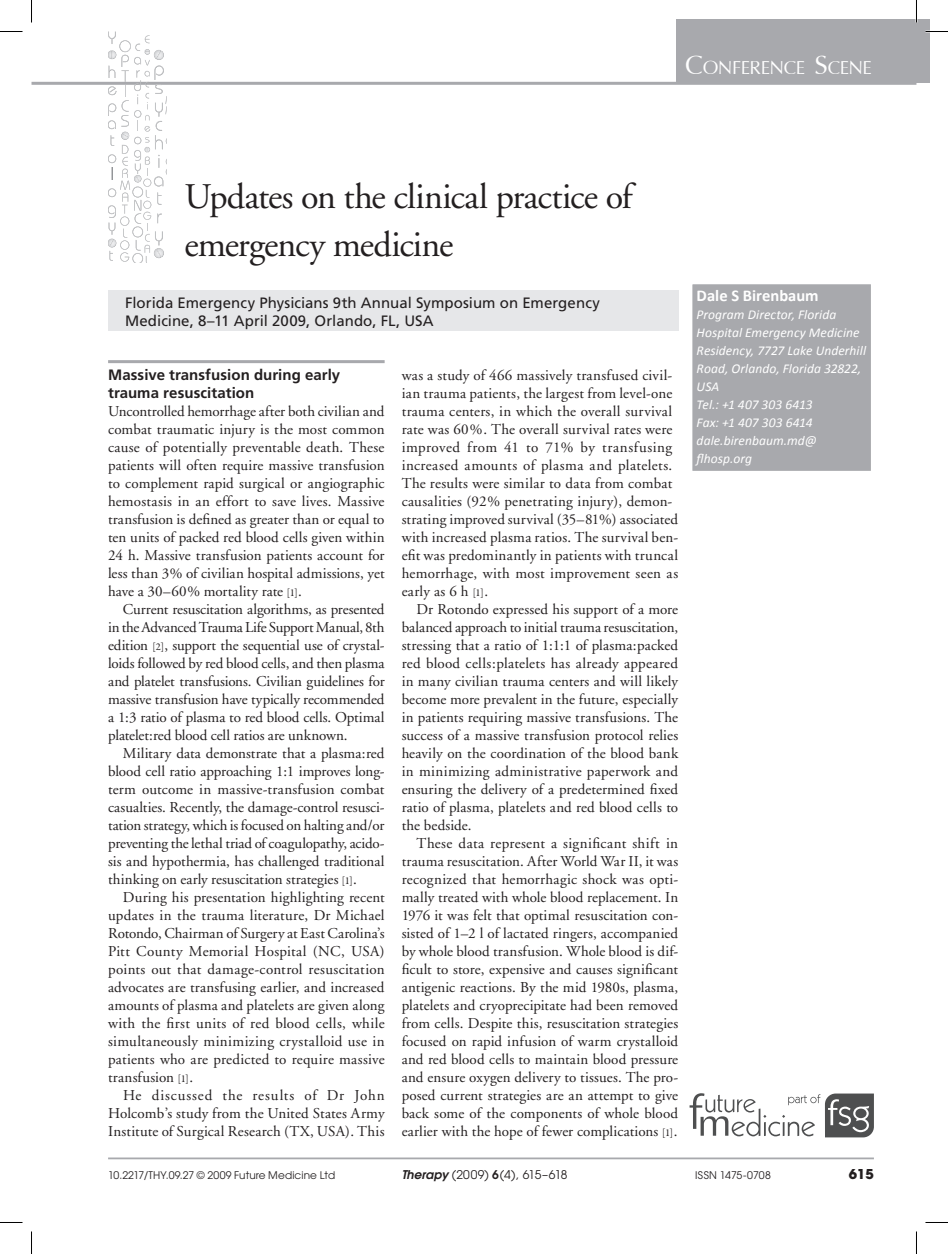
<style>
.page{position:relative;width:948px;height:1254px;background:#fff}
.page>*{position:absolute;margin:0;border:0;box-sizing:border-box;transform-origin:0 0}
.t1{font:36px/48px "Adobe Garamond";letter-spacing:-.025em;color:#231f20}
.t2{font:29.4px "Iris UPC";letter-spacing:-.02em;color:#fff}
.t3{font:700 16.5px "Calibri";color:#fff}
.t4{font:15px/18px "Adobe Garamond";letter-spacing:.01em;color:#231f20;text-align:justify}
.t5{font:15px/18px "Frutiger";letter-spacing:.005em;color:#231f20}
.t6{font:700 15px/18px "Frutiger";letter-spacing:.005em;color:#231f20}
.t7{font:italic 13.5px/18px "Calibri";letter-spacing:.005em;color:#fff}
.t8{font:700 13.5px "Avant Garde";color:#231f20}
.t9{font:12px "Avant Garde";letter-spacing:-.04em;color:#231f20}
.t10{font:10.5px "Avant Garde";letter-spacing:.01em;color:#231f20}
.s1{font-size:42px}
.s2{font-family:"Garamond Premr Pro";font-size:10.5px}
.s3{font-weight:600;font-style:italic}
.s4{font-weight:600}
</style>
<div class="page">
<hr style="left:108px;top:1157px;width:765px;height:2px;background:#a8a9ad">
<hr style="left:32px;top:82px;width:884px;height:3px;background:#a8a9ad">
<svg style="left:689px;top:1093px;width:184px;height:44px"></svg>
<svg style="left:108px;top:32px;width:59px;height:230px"></svg>
<hr style="left:108px;top:360px;width:276px;height:3px;background:#a8a9ad">
<div style="left:108px;top:289px;width:570px;height:41px;background:#e6e7e9"></div>
<div style="left:690px;top:283px;width:182px;height:189px;background:#a8a9ad"></div>
<div style="left:689px;top:281px;width:184px;height:193px;border:3px solid #fff"></div>
<div style="left:676px;top:19px;width:253px;height:64px;background:#a8a9ad"></div>
<hr style="left:915px;top:0;width:2px;height:23px;background:#fff">
<svg style="left:0;top:31px;width:22px;height:1px"></svg>
<svg style="left:925px;top:31px;width:22px;height:1px"></svg>
<svg style="left:0;top:1222px;width:22px;height:1px"></svg>
<svg style="left:925px;top:1222px;width:22px;height:1px"></svg>
<svg style="left:31px;top:0;width:1px;height:23px"></svg>
<svg style="left:31px;top:1231px;width:1px;height:23px"></svg>
<svg style="left:916px;top:0;width:1px;height:23px"></svg>
<svg style="left:916px;top:1231px;width:1px;height:23px"></svg>
<h1 class="t1" style="left:184px;top:174px;width:449px">Updates on the clinical practice of emergency medicine</h1>
<h2 class="t2" style="left:685px;top:46px;width:187px"><span class="s1">C</span>onference<span class="s1">RS</span>evi w</h2>
<h2 class="t2" style="left:827px;top:46px;width:46px">cene</h2>
<p class="t5" style="left:125px;top:294px;width:476px">Florida Emergency Physicians 9th Annual Symposium on Emergency<br>Medicine, 8–11 April 2009, Orlando, FL, USA</p>
<p class="t6" style="left:108px;top:366px;width:234px">Massive transfusion during early trauma resuscitation</p>
<p class="t4" style="left:108px;top:403px;width:278px">Uncontrolled hemorrhage after both civilian and combat traumatic injury is the most common cause of potentially preventable death. These patients will often require massive transfusion to complement rapid surgical or angiographic hemostasis in an effort to save lives. Massive transfusion is defined as greater than or equal to ten units of packed red blood cells given within 24 h. Massive transfusion patients account for less than 3% of civilian hospital admissions, yet have a 30–60% mortality rate <span class="s2">[1]</span>.</p>
<p class="t4" style="left:108px;top:601px;width:278px;text-indent:15px">Current resuscitation algorithms, as presented in the Advanced Trauma Life Support Manual, 8th edition <span class="s2">[2]</span>, support the sequential use of crystal&shy;loids followed by red blood cells, and then plasma and platelet transfusions. Civilian guidelines for massive transfusion have typically recommended a 1:3 ratio of plasma to red blood cells. Optimal platelet:red blood cell ratios are unknown.</p>
<p class="t4" style="left:108px;top:745px;width:278px;text-indent:15px">Military data demonstrate that a plasma:red blood cell ratio approaching 1:1 improves long&shy;term outcome in massive-transfusion combat casualties. Recently, the damage-control resusci&shy;tation strategy, which is focused on halting and/or preventing the lethal triad of coagulopathy, acido&shy;sis and hypothermia, has challenged traditional thinking on early resuscitation strategies <span class="s2">[1]</span>.</p>
<p class="t4" style="left:108px;top:889px;width:278px;text-indent:15px">During his presentation highlighting recent updates in the trauma literature, Dr Michael Rotondo, Chairman of Surgery at East Carolina’s Pitt County Memorial Hospital (NC, USA) points out that damage-control resuscitation advocates are transfusing earlier, and increased amounts of plasma and platelets are given along with the first units of red blood cells, while simultaneously minimizing crystalloid use in patients who are predicted to require massive transfusion <span class="s2">[1]</span>.</p>
<p class="t4" style="left:108px;top:1087px;width:278px;text-indent:15px">He discussed the results of Dr John Holcomb’s study from the United States Army Institute of Surgical Research (TX, USA). This</p>
<p class="t4" style="left:401px;top:367px;width:278px;text-align:left">was a study of 466 massively transfused civil&shy;ian trauma patients, the largest from level-one trauma centers, in which the overall survival rate was 60%. The overall survival rates were improved from 41 to 71% by transfusing increased amounts of plasma and platelets.<br>The results were similar to data from combat causalities (92% penetrating injury), demon&shy;strating improved survival (35–81%) associated with increased plasma ratios. The survival ben&shy;efit was predominantly in patients with truncal hemorrhage, with most improvement seen as early as 6 h <span class="s2">[1]</span>.</p>
<p class="t4" style="left:401px;top:601px;width:278px;text-indent:15px">Dr Rotondo expressed his support of a more balanced approach to initial trauma resuscitation, stressing that a ratio of 1:1:1 of plasma:packed red blood cells:platelets has already appeared in many civilian trauma centers and will likely become more prevalent in the future, especially in patients requiring massive transfusions. The success of a massive transfusion protocol relies heavily on the coordination of the blood bank in minimizing administrative paperwork and ensuring the delivery of a predetermined fixed ratio of plasma, platelets and red blood cells to the bedside.</p>
<p class="t4" style="left:401px;top:835px;width:278px;text-indent:15px">These data represent a significant shift in trauma resuscitation. After World War II, it was recognized that hemorrhagic shock was opti&shy;mally treated with whole blood replacement. In 1976 it was felt that optimal resuscitation con&shy;sisted of 1–2 l of lactated ringers, accompanied by whole blood transfusion. Whole blood is dif&shy;ficult to store, expensive and causes significant antigenic reactions. By the mid 1980s, plasma, platelets and cryoprecipitate had been removed from cells. Despite this, resuscitation strategies focused on rapid infusion of warm crystalloid and red blood cells to maintain blood pressure and ensure oxygen delivery to tissues. The pro&shy;posed current strategies are an attempt to give back some of the components of whole blood earlier with the hope of fewer complications <span class="s2">[1]</span>.</p>
<p class="t3" style="left:696px;top:285px;width:123px">Dale S Birenbaum</p>
<p class="t7" style="left:696px;top:305px;width:171px">Program Director, Florida<br>Hospital Emergency Medicine<br>Residency, 7727 Lake Underhill<br>Road, Orlando, Florida 32822,<br>USA<br>Tel.: +1 407 303 6413<br>Fax: +1 407 303 6414 dale.birenbaum.md@ flhosp.org</p>
<p class="t10" style="left:108px;top:1169px;width:229px">10.2217/THY.09.27 © 2009 Future Medicine Ltd</p>
<p class="t9" style="left:401px;top:1167px;width:167px"><span class="s3">Therapy</span> (2009) <span class="s4">6</span>(4), 615–618</p>
<p class="t10" style="left:695px;top:1169px;width:77px">ISSN 1475-0708</p>
<p class="t8" style="left:848px;top:1164px;width:27px">615</p>
</div>
